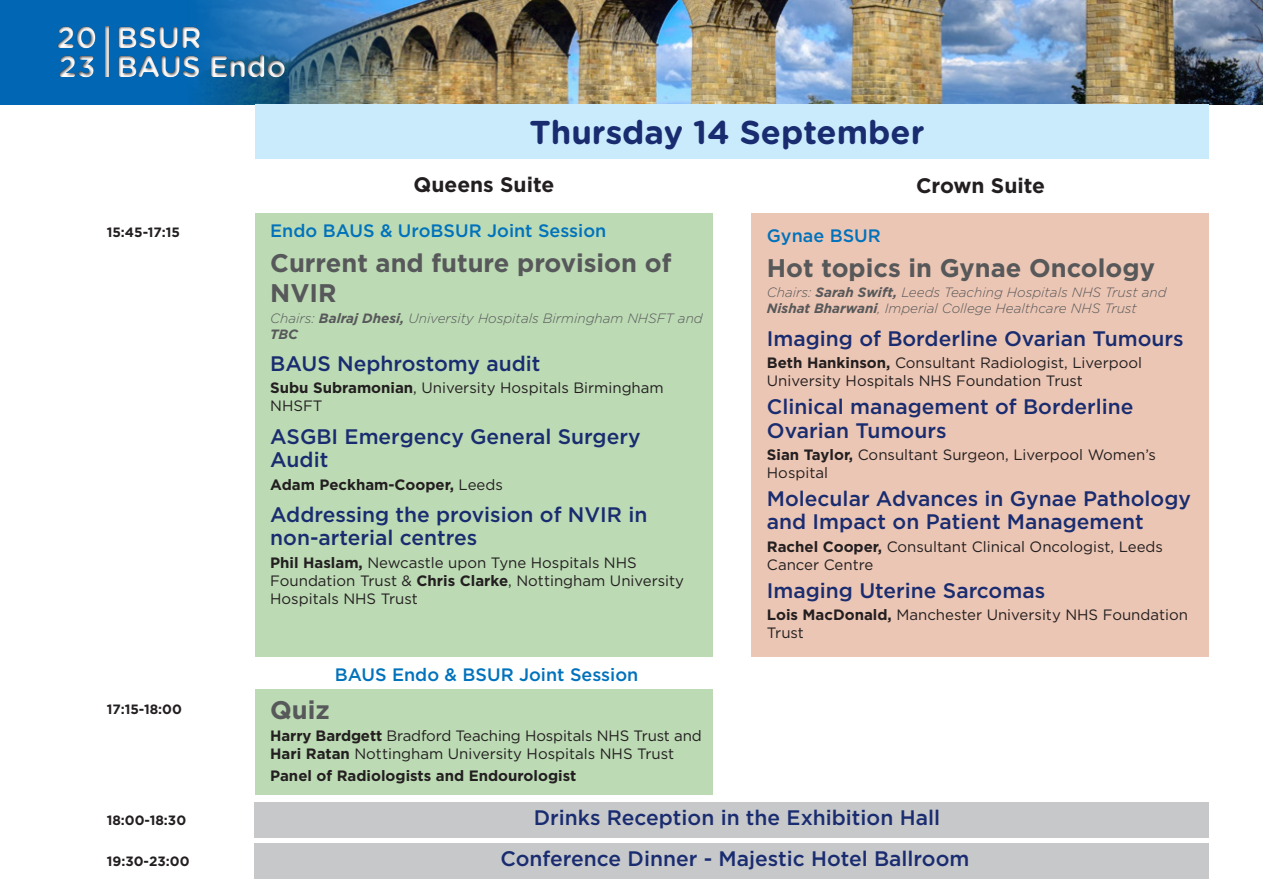
<style>
.page{position:relative;width:1263px;height:893px;background:#fff}
.page>*{position:absolute;margin:0;border:0;box-sizing:border-box;transform-origin:0 0}
.t1{font:700 33px "Gotham Rounded";color:#192c70}
.t2{font:700 30.15px/29.4px "Gotham Rounded";letter-spacing:-.02em;color:#fff}
.Head{font:700 25.5px/30.6px "Gotham";color:#57585a}
.Sub1{font:500 21px/23.7px "Gotham";color:#192c70}
.t3{font:700 21px "Gotham";color:#231f20}
.Sub2{font:500 18px "Gotham";color:#0072bc}
.Preheader{font:500 18px "Gotham";color:#0072bc}
.Body{font:15px/18px "Gotham";color:#231f20}
.Body-2{font:700 15px "Gotham";color:#231f20}
.Chair{font:italic 300 13.5px/16.2px "Gotham";color:#57585a}
.t4{font:700 13.5px "Gotham";color:#231f20}
.s1{font-weight:700}
.s2{font-weight:400}
</style>
<div class="page">
<img style="left:0;top:0;width:1263px;height:105px">
<div style="left:112px;top:14px;width:210px;height:81px;background:#231f20;opacity:.75"></div>
<div style="left:53px;top:14px;width:81px;height:84px;background:#231f20;opacity:.75"></div>
<div style="left:102px;top:25px;width:6px;height:54px;background:#231f20;opacity:.75"></div>
<div style="left:256px;top:105px;width:953px;height:54px;background:#caebfb"></div>
<div style="left:255px;top:213px;width:457px;height:444px;background:#bcdab4"></div>
<div style="left:255px;top:689px;width:457px;height:105px;background:#bcdab4"></div>
<div style="left:752px;top:213px;width:457px;height:444px;background:#ecc6b4"></div>
<div style="left:255px;top:802px;width:954px;height:35px;background:#c7c8ca"></div>
<div style="left:255px;top:843px;width:954px;height:35px;background:#c7c8ca"></div>
<h2 class="t2" style="left:56px;top:21px;width:42px">20<br>23</h2>
<h2 class="t2" style="left:116px;top:21px;width:171px">BSUR<br>BAUS Endo</h2>
<p class="t1" style="left:529px;top:108px;width:396px">Thursday 14 September</p>
<h3 class="t3" style="left:414px;top:171px;width:142px">Queens Suite</h3>
<h3 class="t3" style="left:916px;top:172px;width:130px">Crown Suite</h3>
<p class="t4" style="left:107px;top:223px;width:75px">15:45-17:15</p>
<p class="Sub2" style="left:270px;top:219px;width:338px">Endo BAUS &amp; UroBSUR Joint Session</p>
<p class="Head" style="left:270px;top:247px;width:403px">Current and future provision of<br>NVIR</p>
<p class="Chair" style="left:270px;top:309px;width:434px">Chairs: <span class="s1">Balraj Dhesi,</span> University Hospitals Birmingham NHSFT and<br><span class="s1">TBC</span></p>
<p class="Sub1" style="left:270px;top:352px;width:272px">BAUS Nephrostomy audit</p>
<p class="Body" style="left:270px;top:379px;width:395px"><span class="s1">Subu Subramonian</span>, University Hospitals Birmingham<br>NHSFT</p>
<p class="Sub1" style="left:270px;top:424px;width:372px">ASGBI Emergency General Surgery<br>Audit</p>
<p class="Body-2" style="left:270px;top:474px;width:234px">Adam Peckham-Cooper, <span class="s2">Leeds</span></p>
<p class="Sub1" style="left:270px;top:502px;width:379px">Addressing the provision of NVIR in non-arterial centres</p>
<p class="Body" style="left:270px;top:553px;width:415px"><span class="s1">Phil Haslam,</span> Newcastle upon Tyne Hospitals NHS<br>Foundation Trust &amp; <span class="s1">Chris Clarke</span>, Nottingham University<br>Hospitals NHS Trust</p>
<p class="Preheader" style="left:767px;top:224px;width:115px">Gynae BSUR</p>
<p class="Head" style="left:767px;top:252px;width:390px">Hot topics in Gynae Oncology</p>
<p class="Chair" style="left:767px;top:284px;width:401px">Chairs: <span class="s1">Sarah Swift,</span> Leeds Teaching Hospitals NHS Trust and<br><span class="s1">Nishat Bharwani</span>, Imperial College Healthcare NHS Trust</p>
<p class="Sub1" style="left:767px;top:326px;width:418px">Imaging of Borderline Ovarian Tumours</p>
<p class="Body" style="left:767px;top:353px;width:377px"><span class="s1">Beth Hankinson,</span> Consultant Radiologist, Liverpool<br>University Hospitals NHS Foundation Trust</p>
<p class="Sub1" style="left:767px;top:394px;width:368px">Clinical management of Borderline<br>Ovarian Tumours</p>
<p class="Body" style="left:767px;top:445px;width:391px"><span class="s1">Sian Taylor,</span> Consultant Surgeon, Liverpool Women’s<br>Hospital</p>
<p class="Sub1" style="left:767px;top:486px;width:426px">Molecular Advances in Gynae Pathology and Impact on Patient Management</p>
<p class="Body" style="left:767px;top:537px;width:398px"><span class="s1">Rachel Cooper,</span> Consultant Clinical Oncologist, Leeds<br>Cancer Centre</p>
<p class="Sub1" style="left:767px;top:578px;width:280px">Imaging Uterine Sarcomas</p>
<p class="Body" style="left:767px;top:605px;width:423px"><span class="s1">Lois MacDonald,</span> Manchester University NHS Foundation<br>Trust</p>
<p class="Sub2" style="left:335px;top:663px;width:305px">BAUS Endo &amp; BSUR Joint Session</p>
<p class="t4" style="left:107px;top:701px;width:77px">17:15-18:00</p>
<p class="Head" style="left:270px;top:694px;width:61px">Quiz</p>
<p class="Body" style="left:270px;top:726px;width:433px"><span class="s1">Harry Bardgett</span> Bradford Teaching Hospitals NHS Trust and<br><span class="s1">Hari Ratan</span> Nottingham University Hospitals NHS Trust</p>
<p class="Body-2" style="left:270px;top:766px;width:308px">Panel of Radiologists and Endourologist</p>
<p class="t4" style="left:107px;top:811px;width:81px">18:00-18:30</p>
<p class="t4" style="left:107px;top:852px;width:84px">19:30-23:00</p>
<p class="Sub1" style="left:534px;top:806px;width:408px">Drinks Reception in the Exhibition Hall</p>
<p class="Sub1" style="left:500px;top:847px;width:470px">Conference Dinner - Majestic Hotel Ballroom</p>
</div>
